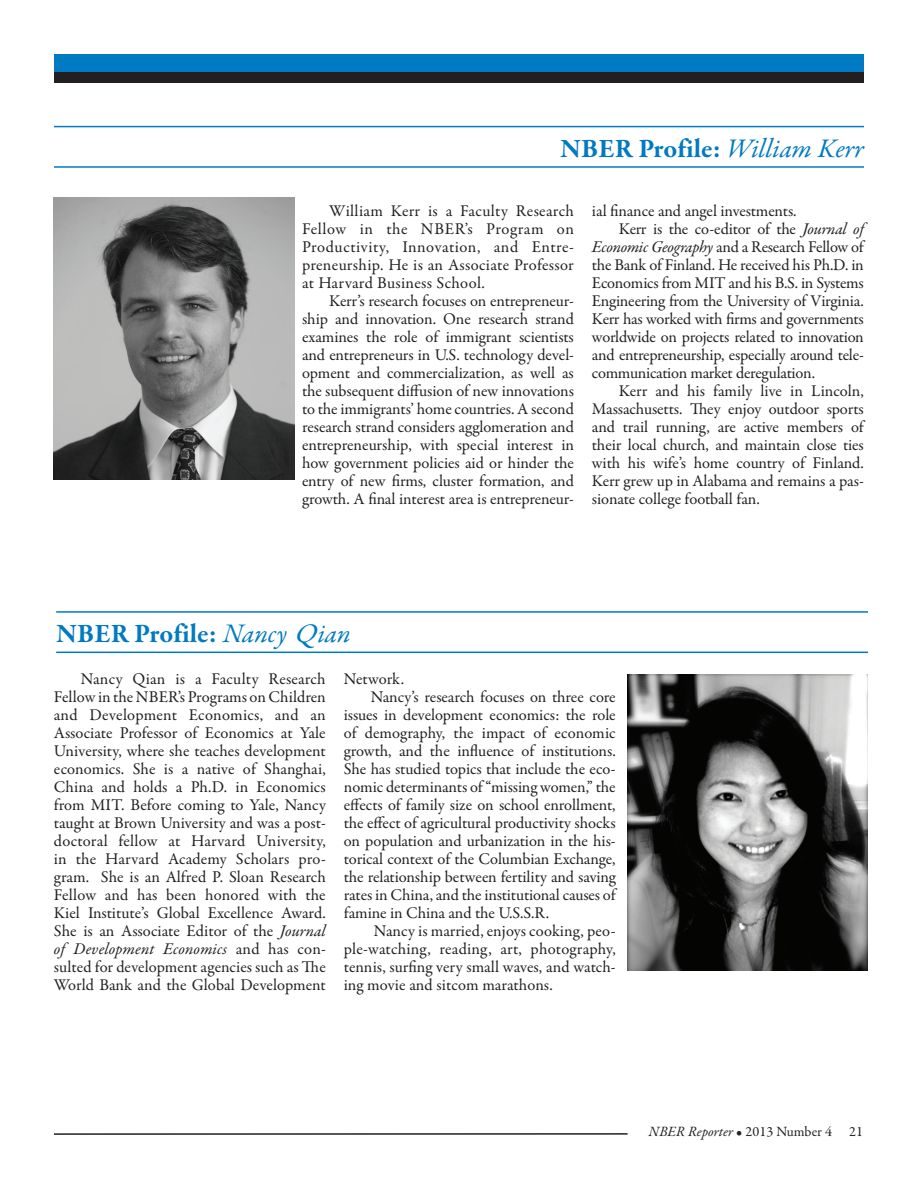
<style>
.page{position:relative;width:918px;height:1188px;background:#fff}
.page>*{position:absolute;margin:0;border:0;box-sizing:border-box;transform-origin:0 0}
.t1{font:700 27px "Garamond Premr Pro";color:#007ac2}
.t2{font:16.5px/18px "Garamond Premr Pro";letter-spacing:-.01em;color:#231f20;text-align:justify}
.t3{font:16.5px "Garamond Premr Pro";letter-spacing:.015em;color:#231f20}
.t4{font:14.25px "Garamond Premr Pro";color:#231f20}
.s1{font-weight:400;font-style:italic}
.s2{font-style:italic}
</style>
<div class="page">
<div style="left:54px;top:54px;width:810px;height:18px;background:#007ac2"></div>
<hr style="left:54px;top:1133px;width:574px;height:2px;background:#231f20">
<div style="left:54px;top:72px;width:810px;height:10px;background:#231f20"></div>
<hr style="left:56px;top:611px;width:812px;height:2px;background:#007ac2">
<hr style="left:56px;top:652px;width:812px;height:1px;background:#007ac2">
<img style="left:628px;top:675px;width:240px;height:296px">
<hr style="left:54px;top:126px;width:810px;height:1px;background:#007ac2">
<hr style="left:54px;top:166px;width:810px;height:2px;background:#007ac2">
<img style="left:54px;top:198px;width:240px;height:281px">
<h1 class="t1" style="left:560px;top:132px;width:305px">NBER Profile: <span class="s1">William Kerr</span></h1>
<p class="t2" style="left:302px;top:202px;width:273px;text-indent:27px">William Kerr is a Faculty Research Fellow in the NBER’s Program on Productivity, Innovation, and Entre&shy;preneurship. He is an Associate Professor at Harvard Business School.</p>
<p class="t2" style="left:302px;top:292px;width:274px;text-indent:27px">Kerr’s research focuses on entrepreneur&shy;ship and innovation. One research strand examines the role of immigrant scientists and entrepreneurs in U.S. technology devel&shy;opment and commercialization, as well as the subsequent diffusion of new innovations to the immigrants’ home countries. A second research strand considers agglomeration and entrepreneurship, with special interest in how government policies aid or hinder the entry of new firms, cluster formation, and growth. A final interest area is entrepreneur-</p>
<p class="t2" style="left:592px;top:202px;width:206px">ial finance and angel investments.</p>
<p class="t2" style="left:619px;top:220px;width:246px">Kerr is the co-editor of the <span class="s2">Journal of</span></p>
<p class="t2" style="left:592px;top:238px;width:273px"><span class="s2">Economic Geography</span> and a Research Fellow of</p>
<p class="t2" style="left:592px;top:256px;width:273px">the Bank of Finland. He received his Ph.D. in</p>
<p class="t2" style="left:592px;top:274px;width:273px">Economics from MIT and his B.S. in Systems</p>
<p class="t2" style="left:592px;top:292px;width:273px">Engineering from the University of Virginia.</p>
<p class="t2" style="left:592px;top:310px;width:273px">Kerr has worked with firms and governments</p>
<p class="t2" style="left:592px;top:328px;width:273px">worldwide on projects related to innovation</p>
<p class="t2" style="left:592px;top:346px;width:273px">and entrepreneurship, especially around tele-</p>
<p class="t2" style="left:592px;top:364px;width:225px">communication market deregulation.</p>
<p class="t2" style="left:619px;top:382px;width:246px">Kerr and his family live in Lincoln,</p>
<p class="t2" style="left:592px;top:400px;width:273px">Massachusetts. They enjoy outdoor sports</p>
<p class="t2" style="left:592px;top:418px;width:273px">and trail running, are active members of</p>
<p class="t2" style="left:592px;top:436px;width:273px">their local church, and maintain close ties</p>
<p class="t2" style="left:592px;top:454px;width:273px">with his wife’s home country of Finland.</p>
<p class="t2" style="left:592px;top:472px;width:273px">Kerr grew up in Alabama and remains a pas-</p>
<p class="t2" style="left:592px;top:490px;width:169px">sionate college football fan.</p>
<h1 class="t1" style="left:56px;top:617px;width:296px">NBER Profile: <span class="s1">Nancy</span> <span class="s1">Q</span><span class="s1">ian</span></h1>
<p class="t2" style="left:54px;top:670px;width:274px;text-indent:27px">Nancy Qian is a Faculty Research Fellow in the NBER’s Programs on Children and Development Economics, and an Associate Professor of Economics at Yale University, where she teaches development economics. She is a native of Shanghai, China and holds a Ph.D. in Economics from MIT. Before coming to Yale, Nancy taught at Brown University and was a post&shy;doctoral fellow at Harvard University, in the Harvard Academy Scholars pro&shy;gram. She is an Alfred P. Sloan Research Fellow and has been honored with the Kiel Institute’s Global Excellence Award.<br>She is an Associate Editor of the <span class="s2">Journal of Development Economics</span> and has con&shy;sulted for development agencies such as The World Bank and the Global Development</p>
<p class="t2" style="left:344px;top:670px;width:62px">Network.</p>
<p class="t2" style="left:371px;top:688px;width:246px">Nancy’s research focuses on three core</p>
<p class="t2" style="left:344px;top:706px;width:273px">issues in development economics: the role</p>
<p class="t2" style="left:344px;top:724px;width:273px">of demography, the impact of economic</p>
<p class="t2" style="left:344px;top:742px;width:273px">growth, and the influence of institutions.</p>
<p class="t2" style="left:344px;top:760px;width:273px">She has studied topics that include the eco-</p>
<p class="t2" style="left:344px;top:778px;width:273px">nomic determinants of “missing women,” the</p>
<p class="t2" style="left:344px;top:796px;width:273px">effects of family size on school enrollment,</p>
<p class="t2" style="left:344px;top:814px;width:273px">the effect of agricultural productivity shocks</p>
<p class="t2" style="left:344px;top:832px;width:273px">on population and urbanization in the his-</p>
<p class="t2" style="left:344px;top:850px;width:273px">torical context of the Columbian Exchange,</p>
<p class="t2" style="left:344px;top:868px;width:273px">the relationship between fertility and saving</p>
<p class="t2" style="left:344px;top:886px;width:273px">rates in China, and the institutional causes of</p>
<p class="t2" style="left:344px;top:904px;width:207px">famine in China and the U.S.S.R.</p>
<p class="t2" style="left:374px;top:922px;width:243px">Nancy is married, enjoys cooking, peo-</p>
<p class="t3" style="left:344px;top:939px;width:273px">ple-watching, reading, art, photography,</p>
<p class="t2" style="left:344px;top:958px;width:273px">tennis, surfing very small waves, and watch-</p>
<p class="t2" style="left:344px;top:976px;width:210px">ing movie and sitcom marathons.</p>
<p class="t4" style="left:649px;top:1123px;width:216px"><span class="s2">NBER Reporter</span> • 2013 Number 4 21</p>
</div>
